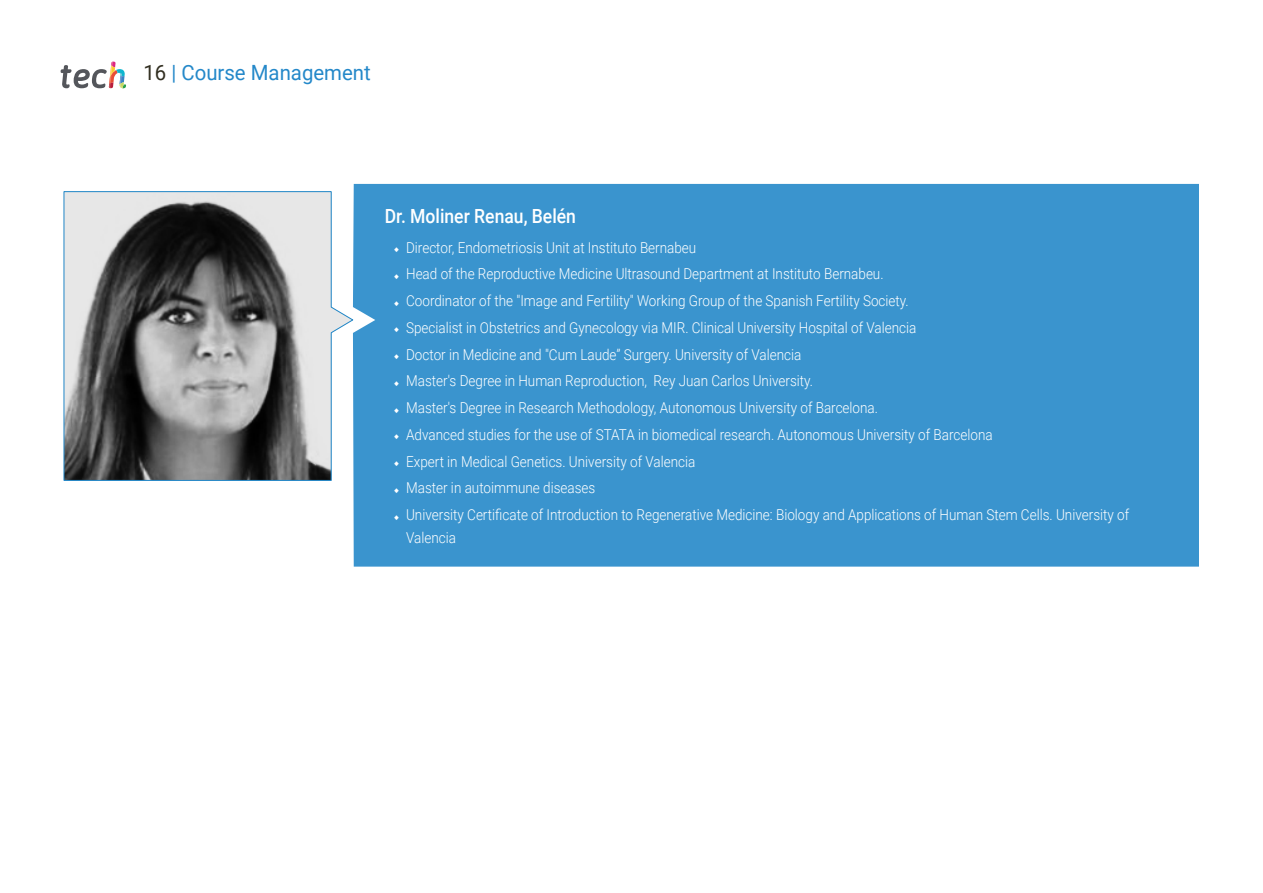
<style>
.page{position:relative;width:1263px;height:893px;background:#fff}
.page>*{position:absolute;margin:0;border:0;box-sizing:border-box;transform-origin:0 0}
.t1{font:21px "Roboto";color:#2488c9}
.t2{font:500 19.5px "Roboto";color:#fff;scale:.9 1}
.t3{font:300 15px/26.7px "Roboto";color:#fff;scale:.9 1}
.s1{color:#312e20}
</style>
<div class="page">
<svg style="left:61px;top:62px;width:65px;height:27px"></svg>
<div style="left:353px;top:184px;width:846px;height:383px;background:#3a94ce"></div>
<svg style="left:64px;top:191px;width:289px;height:290px;background:#8a8b8b"></svg>
<svg style="left:394px;top:247px;width:5px;height:5px"></svg>
<svg style="left:394px;top:274px;width:5px;height:5px"></svg>
<svg style="left:394px;top:301px;width:5px;height:5px"></svg>
<svg style="left:394px;top:327px;width:5px;height:5px"></svg>
<svg style="left:394px;top:354px;width:5px;height:5px"></svg>
<svg style="left:394px;top:381px;width:5px;height:5px"></svg>
<svg style="left:394px;top:408px;width:5px;height:5px"></svg>
<svg style="left:394px;top:434px;width:5px;height:5px"></svg>
<svg style="left:394px;top:461px;width:5px;height:5px"></svg>
<svg style="left:394px;top:488px;width:5px;height:5px"></svg>
<svg style="left:394px;top:515px;width:5px;height:5px"></svg>
<h1 class="t1" style="left:144px;top:57px;width:229px"><span class="s1">16</span> | Course Management</h1>
<h2 class="t2" style="left:385px;top:202px;width:214px">Dr. Moliner Renau, Belén</h2>
<p class="t3" style="left:406px;top:233px;width:805px">Director, Endometriosis Unit at Instituto Bernabeu<br>Head of the Reproductive Medicine Ultrasound Department at Instituto Bernabeu.<br>Coordinator of the "Image and Fertility" Working Group of the Spanish Fertility Society.<br>Specialist in Obstetrics and Gynecology via MIR. Clinical University Hospital of Valencia<br>Doctor in Medicine and "Cum Laude” Surgery. University of Valencia<br>Master's Degree in Human Reproduction, Rey Juan Carlos University.<br>Master's Degree in Research Methodology, Autonomous University of Barcelona.<br>Advanced studies for the use of STATA in biomedical research. Autonomous University of Barcelona<br>Expert in Medical Genetics. University of Valencia<br>Master in autoimmune diseases<br>University Certificate of Introduction to Regenerative Medicine: Biology and Applications of Human Stem Cells. University of</p>
<p class="t3" style="left:406px;top:523px;width:57px">Valencia</p>
</div>
